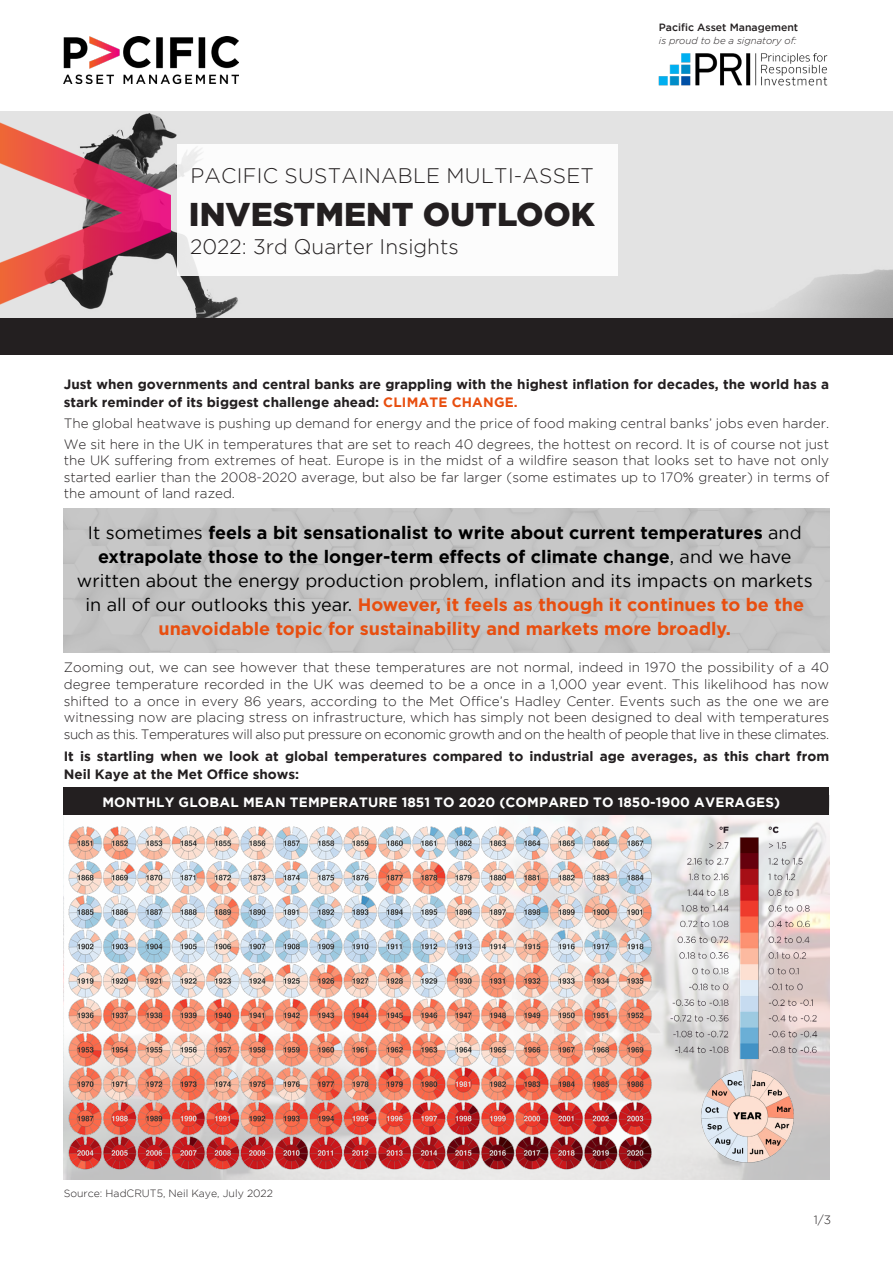
<style>
.page{position:relative;width:893px;height:1263px;background:#fff}
.page>*{position:absolute;margin:0;border:0;box-sizing:border-box;transform-origin:0 0}
.t1{font:900 33px "Gotham";color:#231f20}
.t2{font:300 21px "Gotham";letter-spacing:.015em;color:#231f20}
.t3{font:18px/24px "Gotham";color:#000;text-align:center}
.t4{font:300 13.5px/16.5px "Gotham";color:#231f20;text-align:justify}
.t5{font:700 13.5px/18px "Gotham";color:#231f20}
.t6{font:700 13.5px "Gotham";letter-spacing:.015em;color:#fff}
.t7{font:300 12px "Gotham";color:#231f20}
.t8{font:300 10.5px "Gotham";color:#231f20}
.t9{font:500 10.5px "Gotham";color:#231f20}
.t10{font:italic 300 9.75px "Gotham";color:#231f20}
.s1{color:#e84e0f}
.s2{font-weight:700}
.s3{font-weight:700;color:#e84e0f}
</style>
<div class="page">
<div style="left:0;top:111px;width:893px;height:207px;background:#e3e3e3"></div>
<div style="left:0;top:318px;width:893px;height:37px;background:#231f20"></div>
<div style="left:177px;top:144px;width:440px;height:132px;background:#fff"></div>
<img style="left:63px;top:37px;width:175px;height:46px">
<img style="left:658px;top:53px;width:170px;height:33px">
<img style="left:0;top:117px;width:170px;height:192px">
<img style="left:66px;top:815px;width:763px;height:364px">
<img style="left:64px;top:509px;width:765px;height:144px">
<div style="left:64px;top:787px;width:765px;height:28px;background:#231f20"></div>
<p class="t2" style="left:190px;top:164px;width:405px">PACIFIC SUSTAINABLE MULTI-ASSET</p>
<p class="t1" style="left:189px;top:191px;width:408px">INVESTMENT OUTLOOK</p>
<p class="t2" style="left:190px;top:235px;width:270px">2022: 3rd Quarter Insights</p>
<p class="t9" style="left:659px;top:22px;width:141px">Pacific Asset Management</p>
<p class="t10" style="left:659px;top:34px;width:139px">is proud to be a signatory of:</p>
<p class="t5" style="left:64px;top:375px;width:767px">Just when governments and central banks are grappling with the highest inflation for decades, the world has a stark reminder of its biggest challenge ahead: <span class="s1">CLIMATE CHANGE.</span></p>
<p class="t4" style="left:64px;top:415px;width:767px">The global heatwave is pushing up demand for energy and the price of food making central banks’ jobs even harder.</p>
<p class="t4" style="left:64px;top:435px;width:767px">We sit here in the UK in temperatures that are set to reach 40 degrees, the hottest on record. It is of course not just the UK suffering from extremes of heat. Europe is in the midst of a wildfire season that looks set to have not only started earlier than the 2008-2020 average, but also be far larger (some estimates up to 170% greater) in terms of the amount of land razed.</p>
<p class="t3" style="left:77px;top:520px;width:737px">It sometimes <span class="s2">feels a bit sensationalist to write about current temperatures</span> and <span class="s2">extrapolate those to the longer-term effects of climate change</span>, and we have written about the energy production problem, inflation and its impacts on markets in all of our outlooks this year. <span class="s3">However, it feels as though it continues to be the unavoidable topic for sustainability and markets more broadly.</span></p>
<p class="t4" style="left:64px;top:659px;width:767px">Zooming out, we can see however that these temperatures are not normal, indeed in 1970 the possibility of a 40 degree temperature recorded in the UK was deemed to be a once in a 1,000 year event. This likelihood has now shifted to a once in every 86 years, according to the Met Office’s Hadley Center. Events such as the one we are witnessing now are placing stress on infrastructure, which has simply not been designed to deal with temperatures such as this. Temperatures will also put pressure on economic growth and on the health of people that live in these climates.</p>
<p class="t5" style="left:64px;top:747px;width:767px">It is startling when we look at global temperatures compared to industrial age averages, as this chart from<br>Neil Kaye at the Met Office shows:</p>
<p class="t6" style="left:102px;top:794px;width:679px">MONTHLY GLOBAL MEAN TEMPERATURE 1851 TO 2020 (COMPARED TO 1850-1900 AVERAGES)</p>
<p class="t8" style="left:64px;top:1188px;width:211px">Source: HadCRUT5, Neil Kaye, July 2022</p>
<p class="t7" style="left:814px;top:1213px;width:19px">1/3</p>
</div>
